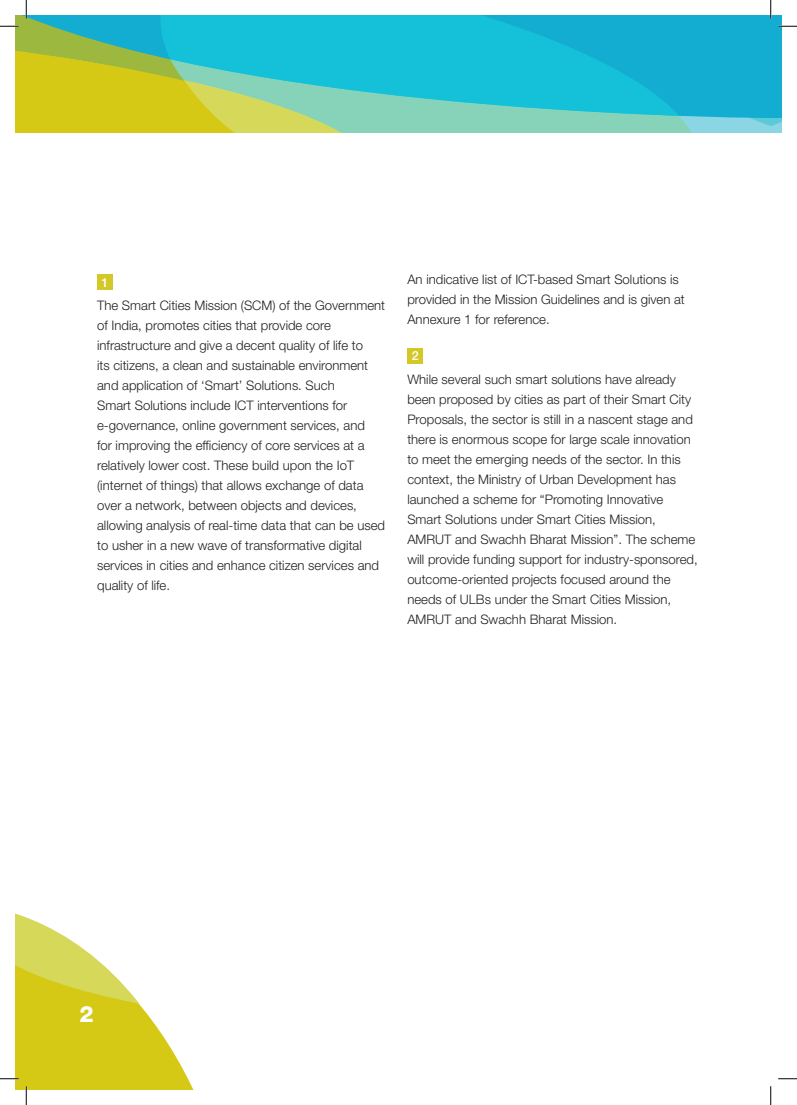
<style>
.page{position:relative;width:797px;height:1105px;background:#fff}
.page>*{position:absolute;margin:0;border:0;box-sizing:border-box;transform-origin:0 0}
.t1{font:800 22.5px "Helvetica Neue LT Std";color:#fff}
.t2{font:300 13.12px/20px "Helvetica Neue LT Std";color:#231f20}
.t3{font:500 12.5px "Helvetica Neue LT Std";color:#fff}
</style>
<div class="page">
<svg style="left:381px;top:16px;width:298px;height:117px;background:#2dc0cf"></svg>
<div style="left:97px;top:274px;width:16px;height:16px;background:#d3c827"></div>
<div style="left:407px;top:348px;width:16px;height:16px;background:#d3c827"></div>
<svg style="left:778px;top:1078px;width:19px;height:1px"></svg>
<svg style="left:0;top:0;width:381px;height:133px;background:#8dcd93"></svg>
<svg style="left:0;top:913px;width:194px;height:192px"></svg>
<svg style="left:679px;top:0;width:118px;height:133px"></svg>
<svg style="left:770px;top:1086px;width:1px;height:19px"></svg>
<p class="t3" style="left:102px;top:275px;width:8px">1</p>
<p class="t2" style="left:97px;top:295px;width:289px">The Smart Cities Mission (SCM) of the Government of India, promotes cities that provide core infrastructure and give a decent quality of life to<br>its citizens, a clean and sustainable environment and application of ‘Smart’ Solutions. Such<br>Smart Solutions include ICT interventions for e-governance, online government services, and<br>for improving the efficiency of core services at a relatively lower cost. These build upon the IoT (internet of things) that allows exchange of data over a network, between objects and devices, allowing analysis of real-time data that can be used to usher in a new wave of transformative digital services in cities and enhance citizen services and quality of life.</p>
<p class="t2" style="left:407px;top:269px;width:279px">An indicative list of ICT-based Smart Solutions is provided in the Mission Guidelines and is given at<br>Annexure 1 for reference.</p>
<p class="t3" style="left:412px;top:348px;width:8px">2</p>
<p class="t2" style="left:407px;top:369px;width:292px">While several such smart solutions have already been proposed by cities as part of their Smart City Proposals, the sector is still in a nascent stage and there is enormous scope for large scale innovation to meet the emerging needs of the sector. In this context, the Ministry of Urban Development has launched a scheme for “Promoting Innovative Smart Solutions under Smart Cities Mission, AMRUT and Swachh Bharat Mission”. The scheme will provide funding support for industry-sponsored, outcome-oriented projects focused around the needs of ULBs under the Smart Cities Mission, AMRUT and Swachh Bharat Mission.</p>
<h1 class="t1" style="left:79px;top:1001px;width:16px">2</h1>
</div>
